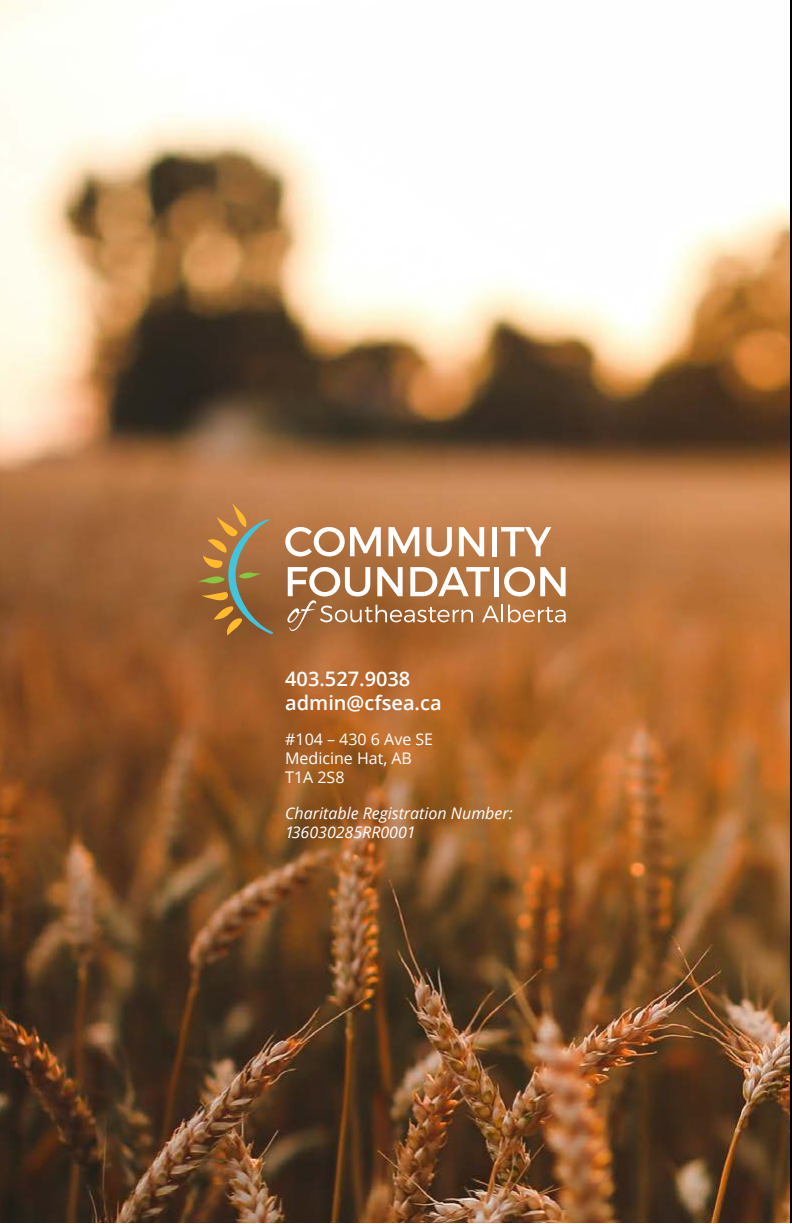
<style>
.page{position:relative;width:792px;height:1224px;background:#fff}
.page>*{position:absolute;margin:0;border:0;box-sizing:border-box;transform-origin:0 0}
.t1{font:600 20px/24px "Open Sans";color:#fff}
.t2{font:italic 16px/19.2px "Open Sans";color:#fff}
.t3{font:16px/19.2px "Open Sans";color:#fff}
</style>
<div class="page">
<img style="left:0;top:0;width:792px;height:1223px">
<svg style="left:285px;top:527px;width:96px;height:29px"></svg>
<svg style="left:389px;top:527px;width:30px;height:29px"></svg>
<svg style="left:426px;top:527px;width:26px;height:29px"></svg>
<svg style="left:459px;top:527px;width:25px;height:29px"></svg>
<div style="left:492px;top:527px;width:5px;height:29px;background:#fff"></div>
<svg style="left:501px;top:527px;width:50px;height:29px"></svg>
<svg style="left:287px;top:567px;width:279px;height:64px"></svg>
<svg style="left:198px;top:504px;width:76px;height:131px"></svg>
<p class="t1" style="left:285px;top:668px;width:158px">403.527.9038 admin@cfsea.ca</p>
<p class="t3" style="left:285px;top:731px;width:149px">#104 – 430 6 Ave SE<br>Medicine Hat, AB<br>T1A 2S8</p>
<p class="t2" style="left:285px;top:805px;width:229px">Charitable Registration Number:<br>136030285RR0001</p>
</div>
